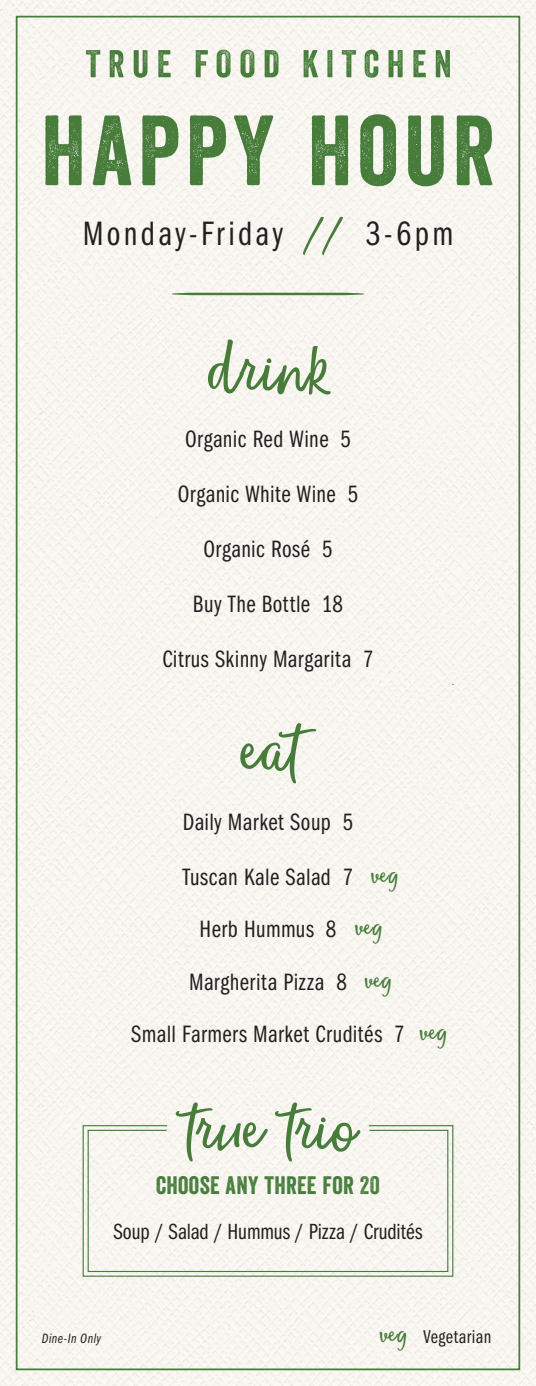
<style>
.page{position:relative;width:536px;height:1386px;background:#fff}
.page>*{position:absolute;margin:0;border:0;box-sizing:border-box;transform-origin:0 0}
.t1{font:96.25px "Veneer";letter-spacing:.055em;color:#477c3b}
.t2{font:70px "Money Penny Script";letter-spacing:.015em;color:#477c3b}
.t3{font:68.42px "Money Penny Script";color:#477c3b}
.t4{font:35px "Franklin Gothic Book Cmpr";letter-spacing:.095em;color:#231f20}
.t5{font:26.25px "Money Penny Script";letter-spacing:.005em;color:#477c3b}
.t6{font:24.5px/52.5px "Franklin Gothic Book Cmpr";letter-spacing:.02em;color:#231f20;text-align:center}
.t7{font:24.5px "Veneer";letter-spacing:.015em;color:#477c3b}
.t8{font:22.75px "Franklin Gothic Book Cmpr";color:#231f20}
.t9{font:19.25px "Franklin Gothic Book Cmpr";letter-spacing:.025em;color:#231f20}
.t10{font:14px "Franklin Gothic Book Cmpr Ital";letter-spacing:.035em;color:#231f20}
.s1{font-family:"Madelyn Fill";font-size:70px;color:#477c3b}
.s2{font-family:"Money Penny Script";font-size:26.25px;color:#477c3b}
</style>
<div class="page">
<img style="left:0;top:0;width:536px;height:1386px">
<svg style="left:83px;top:1125px;width:370px;height:152px"></svg>
<svg style="left:172px;top:293px;width:192px;height:2px"></svg>
<svg style="left:86px;top:50px;width:14px;height:27px"></svg>
<svg style="left:110px;top:50px;width:13px;height:27px"></svg>
<svg style="left:133px;top:50px;width:14px;height:28px"></svg>
<svg style="left:158px;top:50px;width:13px;height:27px"></svg>
<svg style="left:195px;top:50px;width:13px;height:27px"></svg>
<svg style="left:216px;top:50px;width:14px;height:28px"></svg>
<svg style="left:240px;top:50px;width:14px;height:28px"></svg>
<svg style="left:264px;top:50px;width:14px;height:27px"></svg>
<svg style="left:303px;top:50px;width:15px;height:27px"></svg>
<svg style="left:327px;top:50px;width:5px;height:27px"></svg>
<svg style="left:341px;top:50px;width:15px;height:27px"></svg>
<svg style="left:364px;top:50px;width:14px;height:28px"></svg>
<svg style="left:388px;top:50px;width:14px;height:27px"></svg>
<svg style="left:413px;top:50px;width:12px;height:27px"></svg>
<svg style="left:435px;top:50px;width:15px;height:27px"></svg>
<h1 class="t1" style="left:41px;top:92px;width:455px">HAPPY HOUR</h1>
<h3 class="t4" style="left:83px;top:214px;width:372px">Monday-Friday <span class="s1">//</span> 3-6pm</h3>
<h2 class="t2" style="left:206px;top:321px;width:124px">drink</h2>
<p class="t6" style="left:185px;top:413px;width:167px">Organic Red Wine 5</p>
<p class="t6" style="left:178px;top:468px;width:182px">Organic White Wine 5</p>
<p class="t6" style="left:203px;top:523px;width:130px">Organic Rosé 5</p>
<p class="t6" style="left:193px;top:578px;width:151px">Buy The Bottle 18</p>
<p class="t6" style="left:162px;top:633px;width:213px">Citrus Skinny Margarita 7</p>
<h2 class="t2" style="left:241px;top:701px;width:61px">eat</h2>
<p class="t6" style="left:183px;top:796px;width:172px">Daily Market Soup 5</p>
<p class="t6" style="left:131px;top:851px;width:275px">Tuscan Kale Salad 7<br>Herb Hummus 8<br>Margherita Pizza 8<br>Small Farmers Market Crudités 7</p>
<p class="t5" style="left:370px;top:857px;width:29px">veg</p>
<p class="t5" style="left:354px;top:909px;width:29px">veg</p>
<p class="t5" style="left:364px;top:961px;width:29px">veg</p>
<p class="t5" style="left:419px;top:1014px;width:29px">veg</p>
<h3 class="t3" style="left:185px;top:1082px;width:170px">true trio</h3>
<p class="t7" style="left:156px;top:1170px;width:225px">CHOOSE ANY THREE FOR 20</p>
<p class="t8" style="left:113px;top:1219px;width:310px">Soup / Salad / Hummus / Pizza / Crudités</p>
<p class="t10" style="left:42px;top:1331px;width:61px">Dine-In Only</p>
<p class="t9" style="left:379px;top:1327px;width:113px"><span class="s2">veg</span> Vegetarian</p>
</div>
